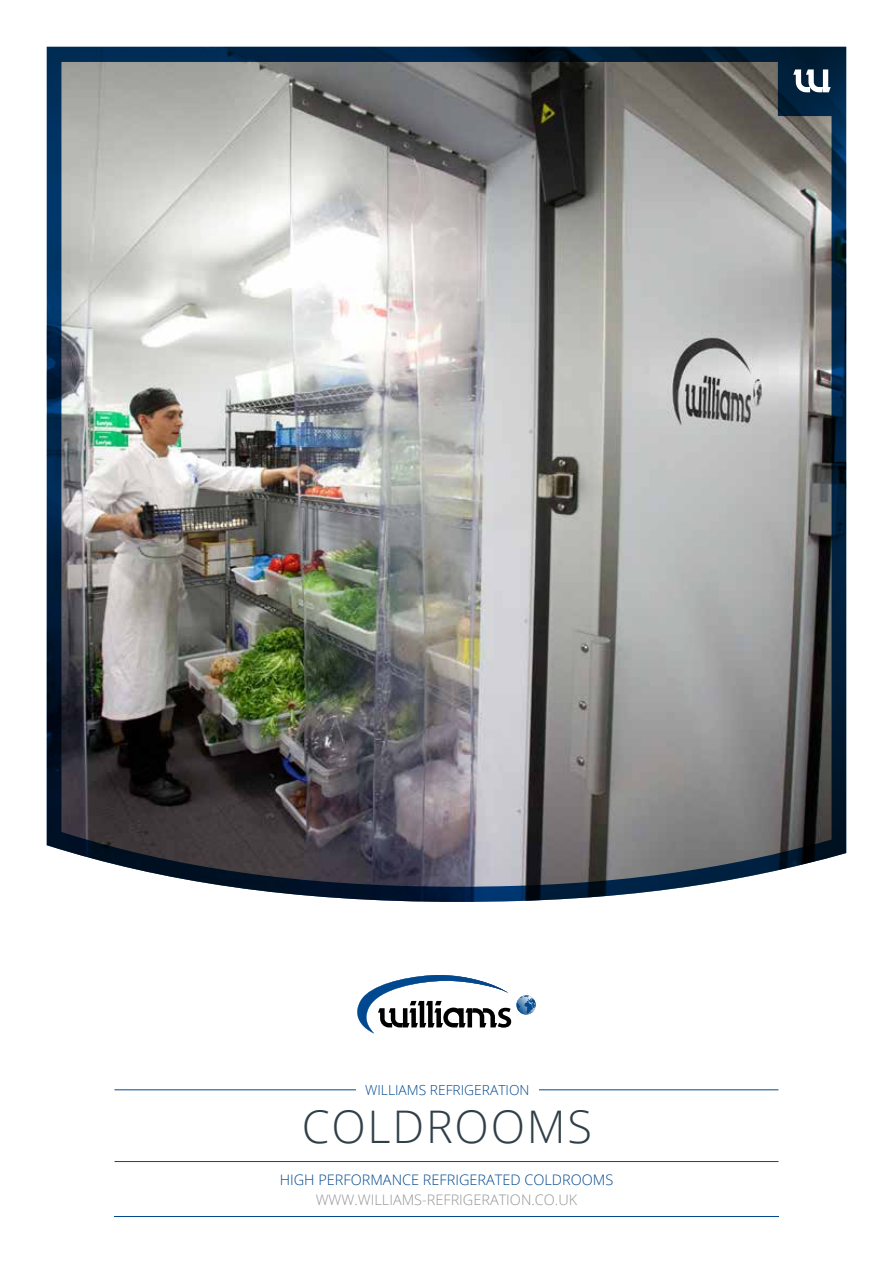
<style>
.page{position:relative;width:893px;height:1263px;background:#fff}
.page>*{position:absolute;margin:0;border:0;box-sizing:border-box;transform-origin:0 0}
.t1{font:300 45px "Open Sans";letter-spacing:.04em;color:#314048}
.t2{font:300 14.55px "Open Sans";color:#004990}
.t3{font:300 14.55px "Open Sans";color:#939598}
.t4{font:300 13.8px "Open Sans";color:#004990}
</style>
<div class="page">
<img style="left:47px;top:47px;width:799px;height:855px">
<svg style="left:793px;top:69px;width:38px;height:23px"></svg>
<svg style="left:357px;top:975px;width:179px;height:58px"></svg>
<hr style="left:114px;top:1216px;width:664px;height:1px;background:#004990">
<hr style="left:114px;top:1089px;width:664px;height:1px;background:#004990">
<hr style="left:114px;top:1161px;width:664px;height:1px;background:#004990">
<div style="left:356px;top:1085px;width:182px;height:10px;background:#fff"></div>
<p class="t4" style="left:365px;top:1081px;width:166px">WILLIAMS REFRIGERATION</p>
<h1 class="t1" style="left:302px;top:1096px;width:292px">COLDROOMS</h1>
<p class="t2" style="left:280px;top:1170px;width:335px">HIGH PERFORMANCE REFRIGERATED COLDROOMS</p>
<p class="t3" style="left:316px;top:1190px;width:263px">WWW.WILLIAMS-REFRIGERATION.CO.UK</p>
</div>
